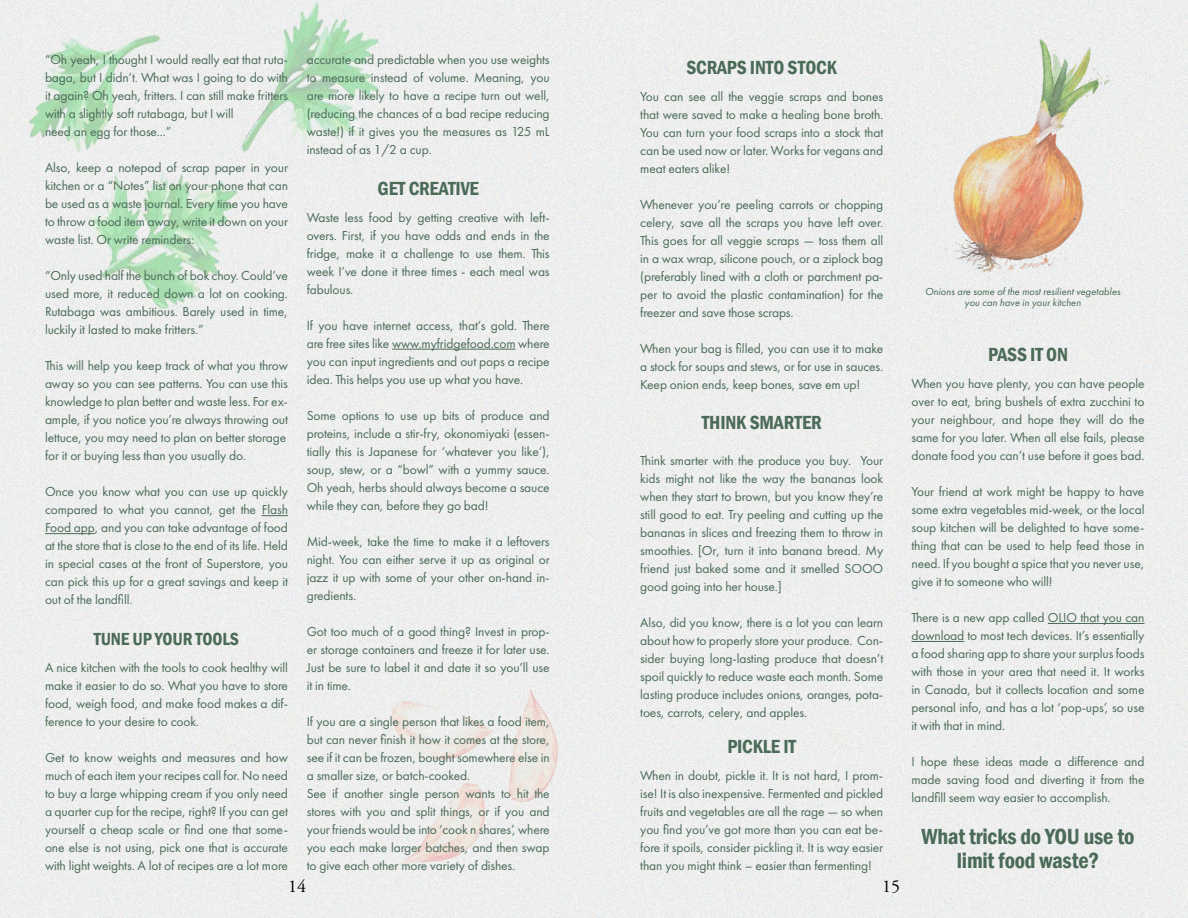
<style>
.page{position:relative;width:1188px;height:918px;background:#fff}
.page>*{position:absolute;margin:0;border:0;box-sizing:border-box;transform-origin:0 0}
.t1{font:600 condensed 22.5px/24px "Franklin Gothic";letter-spacing:-.01em;color:#4b6a58;text-align:center}
.t2{font:600 condensed 19.5px "Franklin Gothic";letter-spacing:-.01em;color:#4b6a58}
.t3{font:600 condensed 18px "Franklin Gothic";letter-spacing:-.01em;color:#4b6a58}
.t4{font:18px "Adobe Garamond Pro";color:#000}
.t5{font:13.5px/18px "Futura PT";letter-spacing:-.01em;color:#4b6a58;text-align:justify}
.t6{font:italic 10.5px/10.5px "Futura PT";color:#4b6a58;text-align:center}
</style>
<div class="page">
<img style="left:622px;top:0;width:566px;height:918px">
<img style="left:0;top:0;width:622px;height:918px">
<svg style="left:262px;top:515px;width:26px;height:1px"></svg>
<hr style="left:45px;top:533px;width:50px;height:1px;background:#4b6a58">
<hr style="left:392px;top:349px;width:123px;height:1px;background:#4b6a58">
<img style="left:594px;top:0;width:1px;height:281px">
<img style="left:594px;top:280px;width:1px;height:358px">
<img style="left:594px;top:637px;width:1px;height:281px">
<hr style="left:1048px;top:623px;width:97px;height:1px;background:#4b6a58">
<hr style="left:912px;top:641px;width:52px;height:1px;background:#4b6a58">
<img style="left:922px;top:8px;width:204px;height:279px">
<p class="t5" style="left:45px;top:51px;width:245px;text-align:left">“Oh yeah, I thought I would really eat that ruta&shy;baga, but I didn’t. What was I going to do with it again? Oh yeah, fritters. I can still make fritters with a slightly soft rutabaga, but I will<br>need an egg for those...”</p>
<p class="t5" style="left:45px;top:159px;width:245px">Also, keep a notepad of scrap paper in your kitchen or a “Notes” list on your phone that can be used as a waste journal. Every time you have to throw a food item away, write it down on your waste list. Or write reminders:</p>
<p class="t5" style="left:45px;top:267px;width:245px">“Only used half the bunch of bok choy. Could’ve used more, it reduced down a lot on cooking.<br>Rutabaga was ambitious. Barely used in time, luckily it lasted to make fritters.”</p>
<p class="t5" style="left:45px;top:357px;width:245px;text-align:left">This will help you keep track of what you throw away so you can see patterns. You can use this knowledge to plan better and waste less. For ex&shy;ample, if you notice you’re always throwing out lettuce, you may need to plan on better storage for it or buying less than you usually do.</p>
<p class="t5" style="left:45px;top:483px;width:245px">Once you know what you can use up quickly compared to what you cannot, get the Flash Food app, and you can take advantage of food at the store that is close to the end of its life. Held in special cases at the front of Superstore, you can pick this up for a great savings and keep it out of the landfill.</p>
<h3 class="t3" style="left:94px;top:627px;width:147px">TUNE UP YOUR TOOLS</h3>
<p class="t5" style="left:45px;top:658px;width:245px">A nice kitchen with the tools to cook healthy will make it easier to do so. What you have to store food, weigh food, and make food makes a dif&shy;ference to your desire to cook.</p>
<p class="t5" style="left:45px;top:748px;width:245px">Get to know weights and measures and how much of each item your recipes call for. No need to buy a large whipping cream if you only need a quarter cup for the recipe, right? If you can get yourself a cheap scale or find one that some&shy;one else is not using, pick one that is accurate with light weights. A lot of recipes are a lot more</p>
<p class="t5" style="left:307px;top:51px;width:245px">accurate and predictable when you use weights to measure instead of volume. Meaning, you are more likely to have a recipe turn out well, (reducing the chances of a bad recipe reducing waste!) if it gives you the measures as 125 mL instead of as 1/2 a cup.</p>
<h2 class="t2" style="left:378px;top:175px;width:103px">GET CREATIVE</h2>
<p class="t5" style="left:307px;top:208px;width:245px">Waste less food by getting creative with left&shy;overs. First, if you have odds and ends in the fridge, make it a challenge to use them. This week I’ve done it three times - each meal was fabulous.</p>
<p class="t5" style="left:307px;top:316px;width:245px">If you have internet access, that’s gold. There are free sites like www.myfridgefood.com where you can input ingredients and out pops a recipe idea. This helps you use up what you have.</p>
<p class="t5" style="left:307px;top:406px;width:245px">Some options to use up bits of produce and proteins, include a stir-fry, okonomiyaki (essen&shy;tially this is Japanese for ‘whatever you like’), soup, stew, or a “bowl” with a yummy sauce.<br>Oh yeah, herbs should always become a sauce while they can, before they go bad!</p>
<p class="t5" style="left:307px;top:532px;width:245px">Mid-week, take the time to make it a leftovers night. You can either serve it up as original or jazz it up with some of your other on-hand in&shy;gredients.</p>
<p class="t5" style="left:307px;top:622px;width:245px">Got too much of a good thing? Invest in prop&shy;er storage containers and freeze it for later use.<br>Just be sure to label it and date it so you’ll use it in time.</p>
<p class="t5" style="left:307px;top:712px;width:245px;text-align:left">If you are a single person that likes a food item, but can never finish it how it comes at the store, see if it can be frozen, bought somewhere else in a smaller size, or batch-cooked.<br>See if another single person wants to hit the stores with you and split things, or if you and your friends would be into ‘cook n shares’, where you each make larger batches, and then swap to give each other more variety of dishes.</p>
<h2 class="t2" style="left:687px;top:54px;width:152px">SCRAPS INTO STOCK</h2>
<p class="t5" style="left:640px;top:87px;width:245px">You can see all the veggie scraps and bones that were saved to make a healing bone broth.<br>You can turn your food scraps into a stock that can be used now or later. Works for vegans and meat eaters alike!</p>
<p class="t5" style="left:640px;top:195px;width:245px">Whenever you’re peeling carrots or chopping celery, save all the scraps you have left over.<br>This goes for all veggie scraps — toss them all in a wax wrap, silicone pouch, or a ziplock bag (preferably lined with a cloth or parchment pa&shy;per to avoid the plastic contamination) for the freezer and save those scraps.</p>
<p class="t5" style="left:640px;top:339px;width:245px">When your bag is filled, you can use it to make a stock for soups and stews, or for use in sauces.<br>Keep onion ends, keep bones, save em up!</p>
<h2 class="t2" style="left:702px;top:410px;width:121px">THINK SMARTER</h2>
<p class="t5" style="left:640px;top:452px;width:245px">Think smarter with the produce you buy. Your kids might not like the way the bananas look when they start to brown, but you know they’re still good to eat. Try peeling and cutting up the bananas in slices and freezing them to throw in smoothies. [Or, turn it into banana bread. My friend just baked some and it smelled SOOO good going into her house.]</p>
<p class="t5" style="left:640px;top:614px;width:245px">Also, did you know, there is a lot you can learn about how to properly store your produce. Con&shy;sider buying long-lasting produce that doesn’t spoil quickly to reduce waste each month. Some lasting produce includes onions, oranges, pota&shy;toes, carrots, celery, and apples.</p>
<h2 class="t2" style="left:727px;top:734px;width:70px">PICKLE IT</h2>
<p class="t5" style="left:640px;top:767px;width:245px">When in doubt, pickle it. It is not hard, I prom&shy;ise! It is also inexpensive. Fermented and pickled fruits and vegetables are all the rage — so when you find you’ve got more than you can eat be&shy;fore it spoils, consider pickling it. It is way easier than you might think – easier than fermenting!</p>
<h3 class="t4" style="left:288px;top:876px;width:19px">14</h3>
<h3 class="t4" style="left:882px;top:876px;width:19px">15</h3>
<p class="t6" style="left:925px;top:286px;width:197px">Onions are some of the most resilient vegetables you can have in your kitchen</p>
<h2 class="t2" style="left:988px;top:342px;width:81px">PASS IT ON</h2>
<p class="t5" style="left:912px;top:375px;width:235px">When you have plenty, you can have people over to eat, bring bushels of extra zucchini to your neighbour, and hope they will do the same for you later. When all else fails, please donate food you can’t use before it goes bad.</p>
<p class="t5" style="left:912px;top:483px;width:235px">Your friend at work might be happy to have some extra vegetables mid-week, or the local soup kitchen will be delighted to have some&shy;thing that can be used to help feed those in need. If you bought a spice that you never use, give it to someone who will!</p>
<p class="t5" style="left:912px;top:609px;width:235px">There is a new app called OLIO that you can download to most tech devices. It’s essentially a food sharing app to share your surplus foods with those in your area that need it. It works in Canada, but it collects location and some personal info, and has a lot ‘pop-ups’, so use it with that in mind.</p>
<p class="t5" style="left:912px;top:753px;width:234px">I hope these ideas made a difference and made saving food and diverting it from the landfill seem way easier to accomplish.</p>
<h1 class="t1" style="left:922px;top:824px;width:214px">What tricks do YOU use to limit food waste?</h1>
</div>
